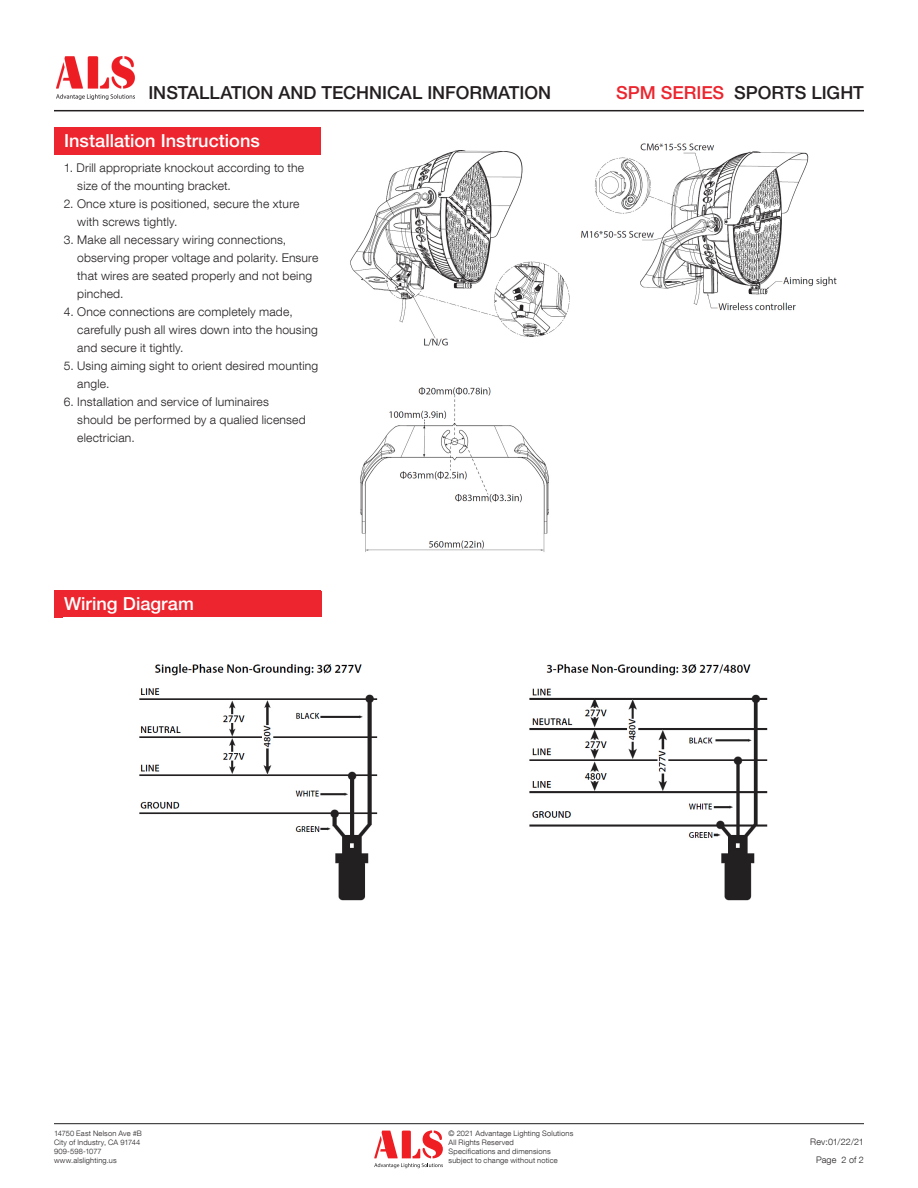
<style>
.page{position:relative;width:918px;height:1188px;background:#fff}
.page>*{position:absolute;margin:0;border:0;box-sizing:border-box;transform-origin:0 0}
.t1{font:500 18px "Helvetica Neue LT Pro";color:#231f20}
.H2_-_Left{font:500 18px "Helvetica Neue LT Pro";color:#fff}
.Paragraph_Style_5{font:300 12px/18px "Helvetica Neue LT Com";letter-spacing:.015em;color:#231f20}
.t2{font:300 9px/18px "Helvetica Neue LT Com";letter-spacing:.015em;color:#231f20;text-align:right}
.t3{font:300 7.5px/9px "Helvetica Neue LT Com";letter-spacing:.025em;color:#231f20}
.s1{color:#ec252e}
</style>
<div class="page">
<hr style="left:54px;top:1123px;width:810px;height:1px;background:#231f20">
<svg style="left:374px;top:1130px;width:69px;height:38px"></svg>
<hr style="left:54px;top:110px;width:810px;height:1px;background:#231f20">
<img style="left:56px;top:57px;width:79px;height:43px">
<div style="left:54px;top:127px;width:268px;height:27px;background:#ec252e"></div>
<div style="left:54px;top:590px;width:268px;height:28px;background:#ec252e"></div>
<img style="left:350px;top:143px;width:487px;height:203px">
<img style="left:360px;top:387px;width:189px;height:165px">
<img style="left:139px;top:664px;width:629px;height:237px">
<h1 class="t1" style="left:148px;top:82px;width:404px">INSTALLATION AND TECHNICAL INFORMATION</h1>
<h1 class="t1" style="left:616px;top:82px;width:249px"><span class="s1">SPM SERIES</span> SPORTS LIGHT</h1>
<p class="H2_-_Left" style="left:64px;top:129px;width:197px">Installation Instructions</p>
<p class="Paragraph_Style_5" style="left:77px;top:159px;width:228px;text-indent:-14px">1. Drill appropriate knockout according to the size of the mounting bracket.</p>
<p class="Paragraph_Style_5" style="left:77px;top:195px;width:224px;text-indent:-14px">2. Once xture is positioned, secure the xture with screws tightly.</p>
<p class="Paragraph_Style_5" style="left:77px;top:231px;width:243px;text-indent:-14px">3. Make all necessary wiring connections, observing proper voltage and polarity. Ensure that wires are seated properly and not being pinched.</p>
<p class="Paragraph_Style_5" style="left:77px;top:303px;width:242px;text-indent:-14px">4. Once connections are completely made, carefully push all wires down into the housing and secure it tightly.</p>
<p class="Paragraph_Style_5" style="left:77px;top:357px;width:242px;text-indent:-14px">5. Using aiming sight to orient desired mounting angle.</p>
<p class="Paragraph_Style_5" style="left:77px;top:393px;width:230px;text-indent:-14px">6. Installation and service of luminaires should be performed by a qualied licensed electrician.</p>
<p class="H2_-_Left" style="left:64px;top:593px;width:131px">Wiring Diagram</p>
<p class="t3" style="left:54px;top:1129px;width:89px">14750 East Nelson Ave #B<br>City of Industry, CA 91744<br>909-598-1077 www.alslighting.us</p>
<p class="t3" style="left:449px;top:1129px;width:126px">© 2021 Advantage Lighting Solutions<br>All Rights Reserved<br>Specifications and dimensions subject to change without notice</p>
<p class="t2" style="left:810px;top:1133px;width:55px">Rev:01/22/21<br>Page 2 of 2</p>
</div>
